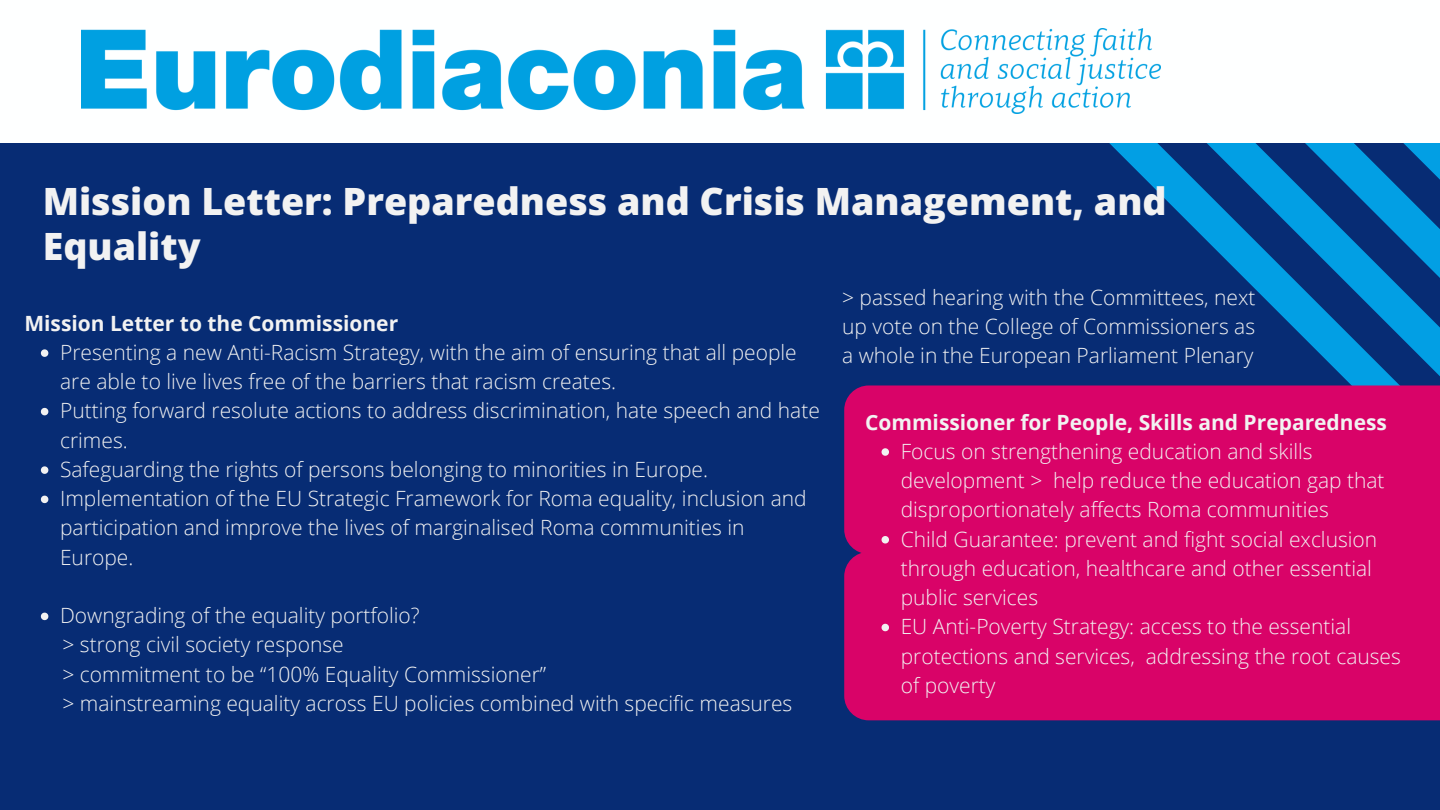
<style>
.page{position:relative;width:1440px;height:810px;background:#072c74}
.page>*{position:absolute;margin:0;border:0;box-sizing:border-box;transform-origin:0 0}
.t1{font:800 37.6px/45px "Open Sans";color:#f2f2f2}
.t2{font:300 21px/29.2px "Open Sans";color:#f2f2f2}
.t3{font:700 21px "Open Sans";color:#f2f2f2}
</style>
<div class="page">
<svg style="left:893px;top:142px;width:547px;height:243px"></svg>
<div style="left:0;top:0;width:1440px;height:142px;background:#feffff"></div>
<img style="left:81px;top:29px;width:1079px;height:84px">
<div style="left:844px;top:385px;width:596px;height:167px;background:#d90368"></div>
<div style="left:844px;top:552px;width:596px;height:168px;background:#d90368"></div>
<svg style="left:41px;top:349px;width:7px;height:8px"></svg>
<svg style="left:41px;top:408px;width:7px;height:7px"></svg>
<svg style="left:41px;top:466px;width:7px;height:8px"></svg>
<svg style="left:41px;top:496px;width:7px;height:7px"></svg>
<svg style="left:41px;top:613px;width:7px;height:7px"></svg>
<svg style="left:882px;top:448px;width:7px;height:8px"></svg>
<svg style="left:882px;top:536px;width:7px;height:8px"></svg>
<svg style="left:882px;top:624px;width:7px;height:7px"></svg>
<p class="t1" style="left:43px;top:178px;width:1126px">Mission Letter: Preparedness and Crisis Management, and<br>Equality</p>
<h1 class="t3" style="left:24px;top:308px;width:375px">Mission Letter to the Commissioner</h1>
<p class="t2" style="left:60px;top:337px;width:738px">Presenting a new Anti-Racism Strategy, with the aim of ensuring that all people are able to live lives free of the barriers that racism creates.</p>
<h2 class="t2" style="left:60px;top:396px;width:761px">Putting forward resolute actions to address discrimination, hate speech and hate crimes.</h2>
<p class="t2" style="left:60px;top:454px;width:649px">Safeguarding the rights of persons belonging to minorities in Europe.</p>
<p class="t2" style="left:60px;top:483px;width:748px">Implementation of the EU Strategic Framework for Roma equality, inclusion and participation and improve the lives of marginalised Roma communities in<br>Europe.</p>
<p class="t2" style="left:60px;top:600px;width:361px">Downgrading of the equality portfolio?</p>
<p class="t2" style="left:63px;top:630px;width:283px">&gt; strong civil society response</p>
<p class="t2" style="left:63px;top:659px;width:485px">&gt; commitment to be “100% Equality Commissioner”</p>
<p class="t2" style="left:63px;top:688px;width:731px">&gt; mainstreaming equality across EU policies combined with specific measures</p>
<p class="t2" style="left:842px;top:282px;width:415px;text-align:justify">&gt; passed hearing with the Committees, next up vote on the College of Commissioners as a whole in the European Parliament Plenary</p>
<p class="t3" style="left:865px;top:407px;width:523px">Commissioner for People, Skills and Preparedness</p>
<h2 class="t2" style="left:901px;top:436px;width:485px">Focus on strengthening education and skills development &gt; help reduce the education gap that disproportionately affects Roma communities</h2>
<p class="t2" style="left:901px;top:524px;width:478px">Child Guarantee: prevent and fight social exclusion through education, healthcare and other essential public services</p>
<p class="t2" style="left:901px;top:612px;width:502px">EU Anti-Poverty Strategy: access to the essential protections and services, addressing the root causes of poverty</p>
</div>
